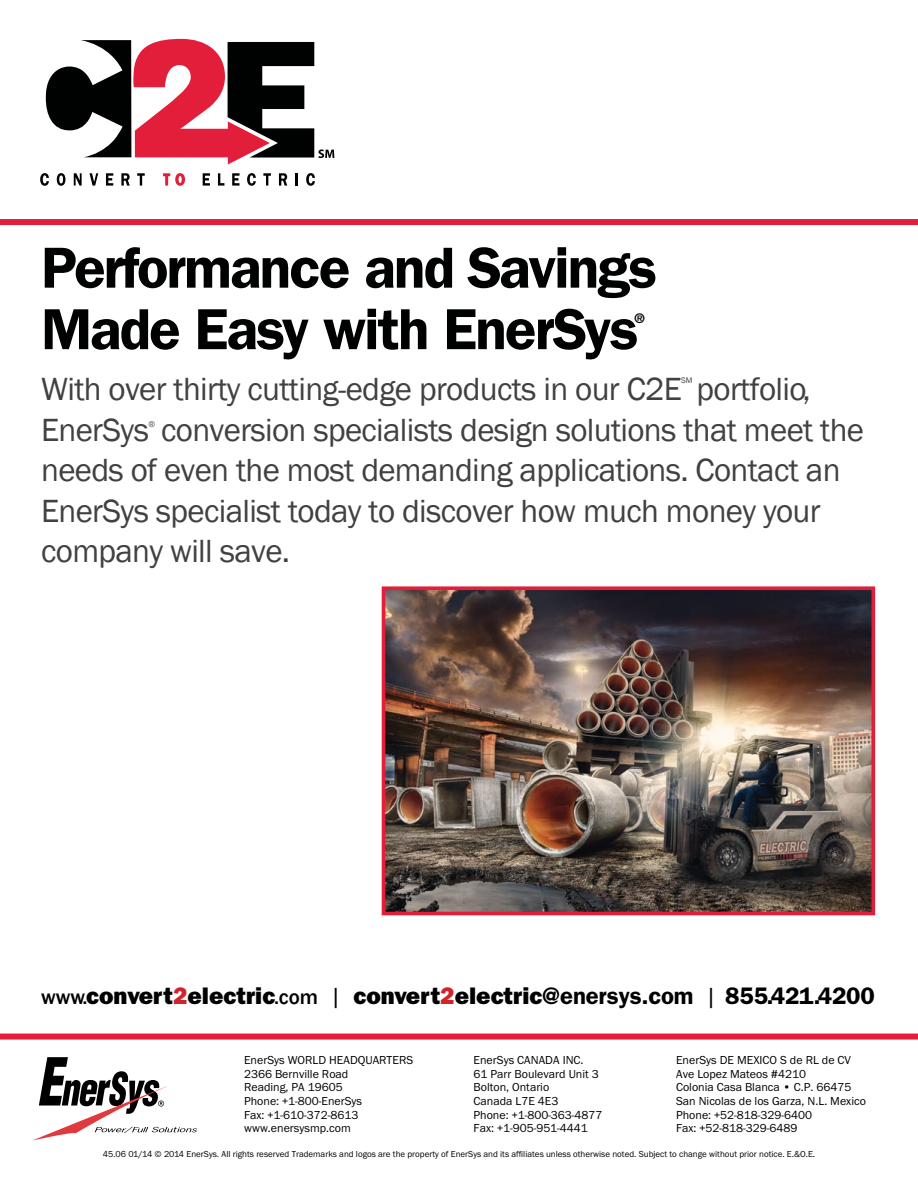
<style>
.page{position:relative;width:918px;height:1188px;background:#fff}
.page>*{position:absolute;margin:0;border:0;box-sizing:border-box;transform-origin:0 0}
.t1{font:600 58.2px/61.5px "Franklin Gothic";letter-spacing:-.03em;color:#000101}
.t2{font:33px/40.5px "Franklin Gothic";letter-spacing:-.02em;color:#414042}
.t3{font:800 24px "Franklin Gothic";color:#000}
.t4{font:600 13.95px "Franklin Gothic";color:#000}
.t5{font:12px/13.6px "Franklin Got ITC";color:#000}
.t6{font:9px "Franklin Got ITC";color:#000}
.t7{font:8.7px "Franklin Gothic";color:#414042}
.t8{font:8.25px "Franklin Gothic";color:#414042}
.s1{font-weight:500;font-size:21px}
.s2{color:#d2232a}
.s3{font-weight:400}
.s4{font-weight:600}
</style>
<div class="page">
<div style="left:0;top:219px;width:918px;height:6px;background:#e31e3a"></div>
<div style="left:0;top:1034px;width:918px;height:6px;background:#e31e3a"></div>
<img style="left:381px;top:586px;width:495px;height:330px">
<svg style="left:34px;top:1057px;width:163px;height:83px"></svg>
<svg style="left:40px;top:173px;width:9px;height:13px"></svg>
<svg style="left:57px;top:173px;width:9px;height:13px"></svg>
<svg style="left:74px;top:173px;width:8px;height:13px"></svg>
<svg style="left:89px;top:173px;width:9px;height:13px"></svg>
<svg style="left:106px;top:173px;width:7px;height:13px"></svg>
<svg style="left:121px;top:173px;width:9px;height:13px"></svg>
<svg style="left:137px;top:173px;width:8px;height:13px"></svg>
<svg style="left:163px;top:173px;width:22px;height:13px"></svg>
<svg style="left:203px;top:173px;width:7px;height:13px"></svg>
<svg style="left:218px;top:173px;width:6px;height:13px"></svg>
<svg style="left:232px;top:173px;width:8px;height:13px"></svg>
<svg style="left:247px;top:173px;width:9px;height:13px"></svg>
<svg style="left:263px;top:173px;width:8px;height:13px"></svg>
<svg style="left:279px;top:173px;width:8px;height:13px"></svg>
<svg style="left:296px;top:173px;width:2px;height:13px"></svg>
<svg style="left:306px;top:173px;width:9px;height:13px"></svg>
<svg style="left:46px;top:39px;width:288px;height:126px"></svg>
<h1 class="t1" style="left:41px;top:237px;width:618px">Performance and Savings<br>Made Easy with EnerSys</h1>
<p class="t4" style="left:635px;top:310px;width:12px">®</p>
<h2 class="t2" style="left:41px;top:369px;width:771px">With over thirty cutting-edge products in our C2E portfolio,</h2>
<p class="t8" style="left:681px;top:375px;width:13px">SM</p>
<h2 class="t2" style="left:41px;top:410px;width:825px">EnerSys conversion specialists design solutions that meet the</h2>
<p class="t7" style="left:148px;top:419px;width:8px">®</p>
<h2 class="t2" style="left:41px;top:450px;width:801px">needs of even the most demanding applications. Contact an<br>EnerSys specialist today to discover how much money your company will save.</h2>
<h3 class="t3" style="left:41px;top:982px;width:835px"><span class="s1">www.</span>convert<span class="s2">2</span>electric<span class="s1">.com</span> <span class="s3">|</span> convert<span class="s2">2</span>electric<span class="s4">@enersys.com</span> <span class="s3">|</span> <span class="s4">855.421.4200</span></h3>
<p class="t5" style="left:244px;top:1053px;width:171px">EnerSys WORLD HEADQUARTERS<br>2366 Bernville Road<br>Reading, PA 19605<br>Phone: +1-800-EnerSys<br>Fax: +1-610-372-8613 www.enersysmp.com</p>
<p class="t5" style="left:474px;top:1053px;width:131px">EnerSys CANADA INC.<br>61 Parr Boulevard Unit 3<br>Bolton, Ontario<br>Canada L7E 4E3<br>Phone: +1-800-363-4877<br>Fax: +1-905-951-4441</p>
<p class="t6" style="left:103px;top:1149px;width:714px">45.06 01/14 © 2014 EnerSys. All rights reserved Trademarks and logos are the property of EnerSys and its affiliates unless otherwise noted. Subject to change without prior notice. E.&amp;O.E.</p>
<p class="t5" style="left:676px;top:1053px;width:191px">EnerSys DE MEXICO S de RL de CV<br>Ave Lopez Mateos #4210<br>Colonia Casa Blanca • C.P. 66475<br>San Nicolas de los Garza, N.L. Mexico<br>Phone: +52-818-329-6400<br>Fax: +52-818-329-6489</p>
</div>
